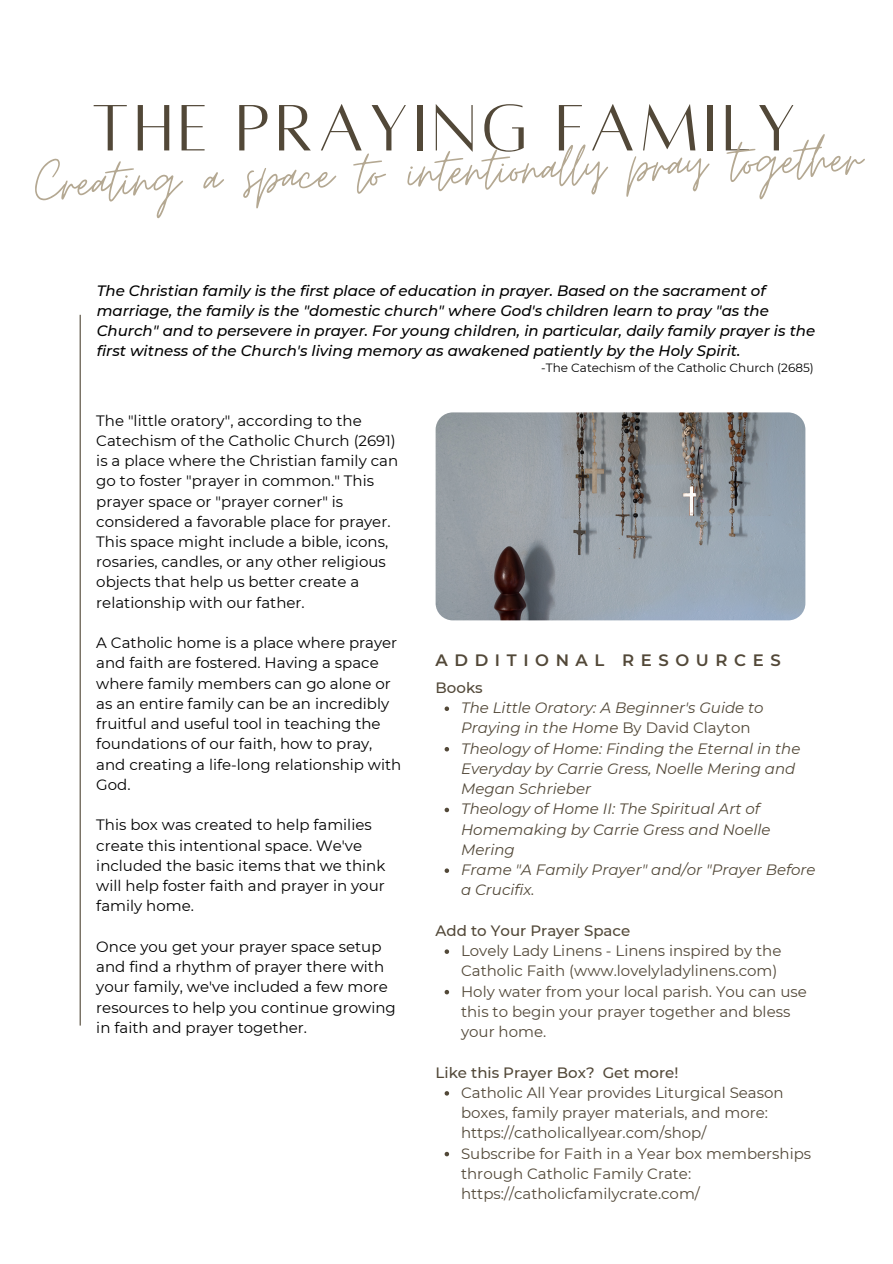
<style>
.page{position:relative;width:893px;height:1264px;background:#fff}
.page>*{position:absolute;margin:0;border:0;box-sizing:border-box;transform-origin:0 0}
.t1{font:72.15px "Alta regular";letter-spacing:.07em;color:#524838}
.t2{font:64.2px "Moon Time";color:#b4a892}
.t3{font:600 16.5px "Montserrat";letter-spacing:.4em;color:#524838}
.t4{font:15px/20.2px "Montserrat";color:#000}
.t5{font:15px/20.2px "Montserrat";color:#524838}
.t6{font:italic 500 15px/20px "Montserrat";color:#000}
.t7{font:italic 15px/20.2px "Montserrat";color:#524838}
.t8{font:500 15px "Montserrat";color:#524838}
.t9{font:12px "Montserrat";color:#000}
.s1{font-style:normal}
</style>
<div class="page">
<hr style="left:80px;top:315px;width:1px;height:710px;background:#524838">
<img style="left:435px;top:412px;width:370px;height:208px;border-radius:17px">
<svg style="left:444px;top:706px;width:5px;height:5px"></svg>
<svg style="left:444px;top:747px;width:5px;height:4px"></svg>
<svg style="left:444px;top:807px;width:5px;height:5px"></svg>
<svg style="left:444px;top:868px;width:5px;height:5px"></svg>
<svg style="left:444px;top:949px;width:5px;height:4px"></svg>
<svg style="left:444px;top:989px;width:5px;height:5px"></svg>
<svg style="left:444px;top:1091px;width:5px;height:4px"></svg>
<svg style="left:444px;top:1151px;width:5px;height:5px"></svg>
<h1 class="t1" style="left:91px;top:93px;width:706px">THE PRAYING FAMILY</h1>
<h2 class="t2" style="left:34px;top:146px;width:828px;rotate:-2deg">Creating a space to intentionally pray together</h2>
<p class="t6" style="left:97px;top:280px;width:719px">The Christian family is the first place of education in prayer. Based on the sacrament of marriage, the family is the "domestic church" where God's children learn to pray "as the Church" and to persevere in prayer. For young children, in particular, daily family prayer is the first witness of the Church's living memory as awakened patiently by the Holy Spirit.</p>
<p class="t9" style="left:541px;top:360px;width:274px">-The Catechism of the Catholic Church (2685)</p>
<p class="t4" style="left:96px;top:410px;width:303px">The "little oratory", according to the Catechism of the Catholic Church (2691) is a place where the Christian family can go to foster "prayer in common." This prayer space or "prayer corner" is considered a favorable place for prayer.<br>This space might include a bible, icons, rosaries, candles, or any other religious objects that help us better create a relationship with our father.</p>
<p class="t4" style="left:96px;top:632px;width:306px">A Catholic home is a place where prayer and faith are fostered. Having a space where family members can go alone or as an entire family can be an incredibly fruitful and useful tool in teaching the foundations of our faith, how to pray, and creating a life-long relationship with God.</p>
<p class="t4" style="left:96px;top:814px;width:290px">This box was created to help families create this intentional space. We've included the basic items that we think will help foster faith and prayer in your family home.</p>
<p class="t4" style="left:96px;top:936px;width:301px">Once you get your prayer space setup and find a rhythm of prayer there with your family, we've included a few more resources to help you continue growing in faith and prayer together.</p>
<p class="t3" style="left:435px;top:650px;width:346px">ADDITIONAL RESOURCES</p>
<p class="t8" style="left:435px;top:678px;width:49px">Books</p>
<p class="t7" style="left:461px;top:697px;width:356px">The Little Oratory: A Beginner's Guide to<br>Praying in the Home <span class="s1">By David Clayton<br></span>Theology of Home: Finding the Eternal in the<br>Everyday by Carrie Gress, Noelle Mering and<br>Megan Schrieber<br>Theology of Home II: The Spiritual Art of<br>Homemaking by Carrie Gress and Noelle<br>Mering<br>Frame "A Family Prayer" and/or "Prayer Before a Crucifix.</p>
<p class="t8" style="left:435px;top:921px;width:196px">Add to Your Prayer Space</p>
<p class="t5" style="left:461px;top:940px;width:347px">Lovely Lady Linens - Linens inspired by the Catholic Faith (www.lovelyladylinens.com)<br>Holy water from your local parish. You can use this to begin your prayer together and bless your home.</p>
<p class="t8" style="left:435px;top:1063px;width:244px">Like this Prayer Box? Get more!</p>
<p class="t5" style="left:461px;top:1082px;width:351px">Catholic All Year provides Liturgical Season boxes, family prayer materials, and more: https://catholicallyear.com/shop/<br>Subscribe for Faith in a Year box memberships through Catholic Family Crate: https://catholicfamilycrate.com/</p>
</div>
